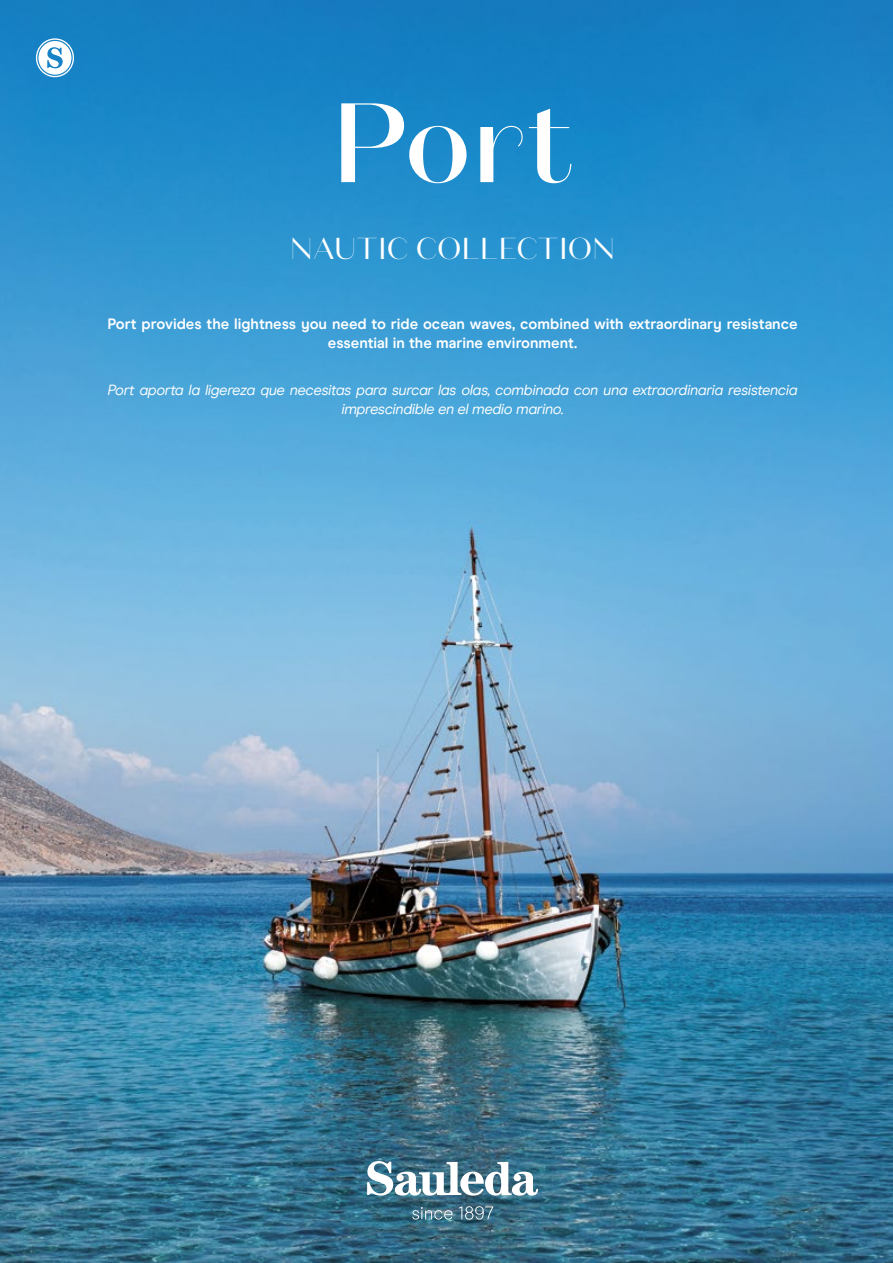
<style>
.page{position:relative;width:893px;height:1263px;background:#fff}
.page>*{position:absolute;margin:0;border:0;box-sizing:border-box;transform-origin:0 0}
.t1{font:500 112.5px "Domaine Sans Display";color:#fff}
.t2{font:30.3px "Domaine Sans Display";letter-spacing:.03em;color:#fff}
.t3{font:italic 15px/19.5px "Modern Era";letter-spacing:-.03em;color:#fff;text-align:center}
.t4{font:700 15px/19.5px "Modern Era";color:#fff;text-align:center}
</style>
<div class="page">
<img style="left:0;top:0;width:893px;height:1263px">
<svg style="left:367px;top:1161px;width:171px;height:34px"></svg>
<svg style="left:412px;top:1207px;width:40px;height:12px"></svg>
<svg style="left:459px;top:1206px;width:34px;height:13px"></svg>
<svg style="left:36px;top:38px;width:38px;height:39px"></svg>
<h1 class="t1" style="left:332px;top:73px;width:242px">Port</h1>
<h2 class="t2" style="left:290px;top:230px;width:326px">NAUTIC COLLECTION</h2>
<p class="t4" style="left:107px;top:314px;width:692px">Port provides the lightness you need to ride ocean waves, combined with extraordinary resistance essential in the marine environment.</p>
<p class="t3" style="left:107px;top:380px;width:692px">Port aporta la ligereza que necesitas para surcar las olas, combinada con una extraordinaria resistencia imprescindible en el medio marino.</p>
</div>
